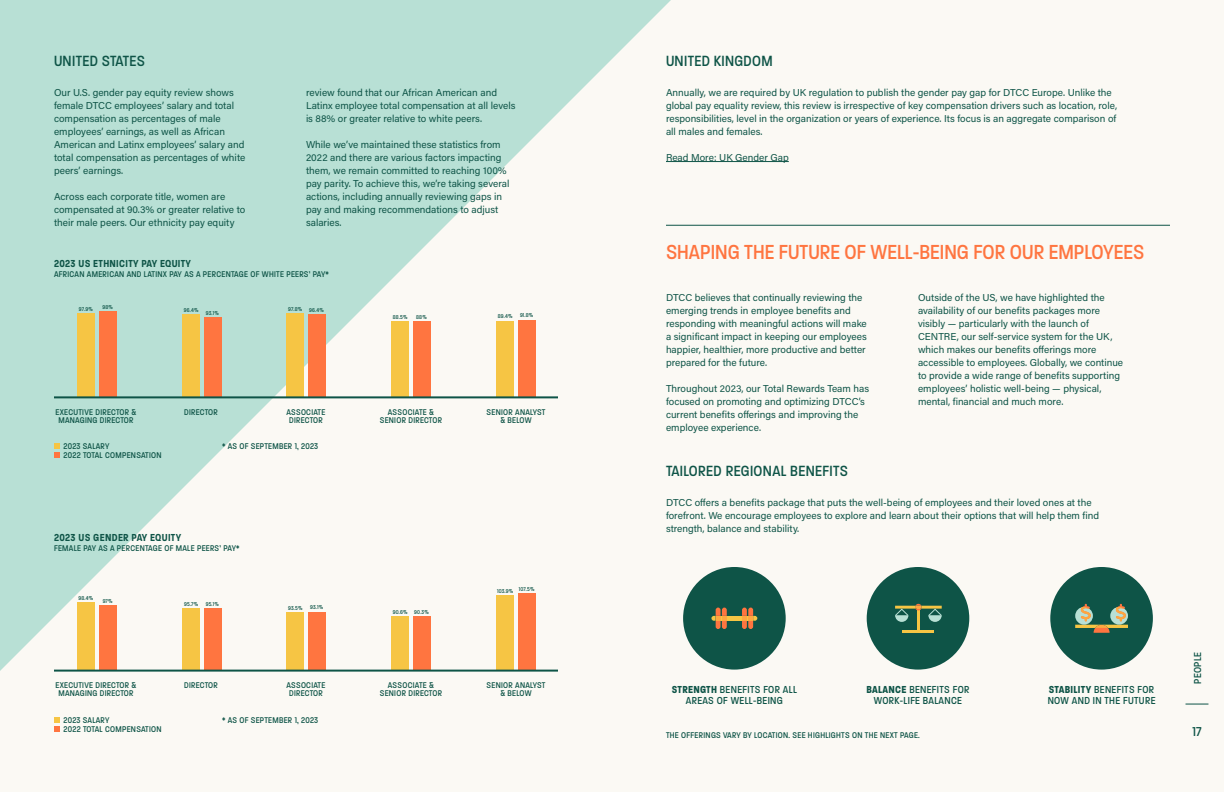
<style>
.page{position:relative;width:1224px;height:792px;background:#fbf9f4}
.page>*{position:absolute;margin:0;border:0;box-sizing:border-box;transform-origin:0 0}
.t1{font:500 22px "Paralucent Condensed";color:#ff7540}
.t2{font:500 16px "Paralucent Condensed";letter-spacing:.02em;color:#0e5447}
.t3{font:500 14px "Paralucent Condensed";color:#0e5447}
.t4{font:500 11px/11px "Paralucent Condensed";letter-spacing:.03em;color:#0e5447;text-align:center}
.t5{font:600 11px "Paralucent Condensed";letter-spacing:.03em;color:#0e5447}
.t6{font:10px/13px "Acumin Pro";color:#0e5447}
.t7{font:500 9px/8px "Paralucent Condensed";letter-spacing:.03em;color:#0e5447;text-align:center}
.t8{font:500 6px "Paralucent Condensed";letter-spacing:.03em;color:#0e5447}
.s1{font-weight:700}
</style>
<div class="page">
<svg style="left:0;top:0;width:671px;height:671px;fill:#b8e0d5"></svg>
<svg style="left:1186px;top:704px;width:22px;height:1px"></svg>
<div style="left:77px;top:313px;width:18px;height:84px;background:#f6c544"></div>
<div style="left:286px;top:313px;width:18px;height:84px;background:#f6c544"></div>
<div style="left:391px;top:321px;width:18px;height:76px;background:#f6c544"></div>
<div style="left:496px;top:321px;width:18px;height:76px;background:#f6c544"></div>
<div style="left:182px;top:314px;width:18px;height:83px;background:#f6c544"></div>
<div style="left:99px;top:312px;width:17px;height:85px;background:#ff7540"></div>
<div style="left:308px;top:314px;width:18px;height:83px;background:#ff7540"></div>
<div style="left:413px;top:321px;width:18px;height:76px;background:#ff7540"></div>
<div style="left:518px;top:320px;width:18px;height:77px;background:#ff7540"></div>
<div style="left:204px;top:317px;width:17px;height:80px;background:#ff7540"></div>
<hr style="left:54px;top:396px;width:504px;height:2px;background:#0e5447">
<div style="left:77px;top:602px;width:18px;height:69px;background:#f6c544"></div>
<div style="left:286px;top:612px;width:18px;height:59px;background:#f6c544"></div>
<div style="left:391px;top:616px;width:18px;height:55px;background:#f6c544"></div>
<div style="left:496px;top:595px;width:18px;height:76px;background:#f6c544"></div>
<div style="left:182px;top:608px;width:18px;height:63px;background:#f6c544"></div>
<div style="left:99px;top:605px;width:17px;height:66px;background:#ff7540"></div>
<div style="left:308px;top:612px;width:18px;height:59px;background:#ff7540"></div>
<div style="left:413px;top:616px;width:18px;height:55px;background:#ff7540"></div>
<div style="left:518px;top:593px;width:18px;height:78px;background:#ff7540"></div>
<div style="left:204px;top:608px;width:17px;height:63px;background:#ff7540"></div>
<hr style="left:54px;top:670px;width:504px;height:2px;background:#0e5447">
<svg style="left:54px;top:443px;width:6px;height:15px"></svg>
<svg style="left:54px;top:717px;width:6px;height:14px"></svg>
<hr style="left:666px;top:161px;width:123px;height:1px;background:#0e5447">
<hr style="left:666px;top:225px;width:504px;height:1px;background:#0e5447">
<div style="left:683px;top:567px;width:103px;height:103px;background:#0e5447;border-radius:50%"></div>
<div style="left:727px;top:616px;width:15px;height:5px;background:#f6c544"></div>
<svg style="left:711px;top:608px;width:16px;height:21px"></svg>
<svg style="left:742px;top:608px;width:15px;height:21px"></svg>
<div style="left:867px;top:567px;width:102px;height:103px;background:#0e5447;border-radius:50%"></div>
<hr style="left:903px;top:630px;width:31px;height:3px;background:#f6c544">
<hr style="left:917px;top:607px;width:3px;height:24px;background:#f6c544">
<svg style="left:895px;top:604px;width:47px;height:18px"></svg>
<div style="left:1050px;top:567px;width:103px;height:103px;background:#0e5447;border-radius:50%"></div>
<svg style="left:1075px;top:604px;width:53px;height:29px"></svg>
<h2 class="t2" style="left:54px;top:52px;width:93px">UNITED STATES</h2>
<p class="t6" style="left:54px;top:85px;width:193px">Our U.S. gender pay equity review shows female DTCC employees’ salary and total compensation as percentages of male employees’ earnings, as well as African American and Latinx employees’ salary and total compensation as percentages of white peers’ earnings.</p>
<p class="t6" style="left:54px;top:189px;width:193px">Across each corporate title, women are compensated at 90.3% or greater relative to their male peers. Our ethnicity pay equity</p>
<p class="t6" style="left:306px;top:85px;width:211px">review found that our African American and<br>Latinx employee total compensation at all levels is 88% or greater relative to white peers.</p>
<p class="t6" style="left:306px;top:137px;width:205px">While we’ve maintained these statistics from 2022 and there are various factors impacting them, we remain committed to reaching 100% pay parity. To achieve this, we’re taking several actions, including annually reviewing gaps in pay and making recommendations to adjust salaries.</p>
<p class="t5" style="left:54px;top:257px;width:139px">2023 US ETHNICITY PAY EQUITY</p>
<p class="t7" style="left:54px;top:271px;width:277px">AFRICAN AMERICAN AND LATINX PAY AS A PERCENTAGE OF WHITE PEERS’ PAY*</p>
<p class="t8" style="left:102px;top:304px;width:12px">98%</p>
<p class="t8" style="left:79px;top:305px;width:15px">97.9%</p>
<p class="t8" style="left:184px;top:306px;width:16px">96.4%</p>
<p class="t8" style="left:288px;top:305px;width:16px">97.8%</p>
<p class="t8" style="left:309px;top:306px;width:16px">96.4%</p>
<p class="t8" style="left:206px;top:309px;width:15px">93.1%</p>
<p class="t8" style="left:416px;top:314px;width:12px">88%</p>
<p class="t8" style="left:520px;top:312px;width:15px">91.8%</p>
<p class="t8" style="left:393px;top:314px;width:16px">88.5%</p>
<p class="t8" style="left:498px;top:313px;width:16px">89.4%</p>
<p class="t7" style="left:56px;top:408px;width:82px">EXECUTIVE DIRECTOR &amp;<br>MANAGING DIRECTOR</p>
<p class="t7" style="left:184px;top:408px;width:35px">DIRECTOR</p>
<p class="t7" style="left:287px;top:408px;width:40px;text-align:left">ASSOCIATE<br>DIRECTOR</p>
<p class="t7" style="left:380px;top:408px;width:64px">ASSOCIATE &amp;<br>SENIOR DIRECTOR</p>
<p class="t7" style="left:487px;top:408px;width:60px">SENIOR ANALYST &amp; BELOW</p>
<p class="t7" style="left:63px;top:442px;width:100px;line-height:9px;text-align:left">2023 SALARY<br>2022 TOTAL COMPENSATION</p>
<p class="t7" style="left:222px;top:442px;width:98px">* AS OF SEPTEMBER 1, 2023</p>
<p class="t5" style="left:54px;top:531px;width:129px">2023 US GENDER PAY EQUITY</p>
<p class="t7" style="left:54px;top:544px;width:187px">FEMALE PAY AS A PERCENTAGE OF MALE PEERS’ PAY*</p>
<p class="t8" style="left:78px;top:595px;width:16px">98.4%</p>
<p class="t8" style="left:103px;top:598px;width:11px">97%</p>
<p class="t8" style="left:184px;top:600px;width:15px">95.7%</p>
<p class="t8" style="left:206px;top:600px;width:15px">95.1%</p>
<p class="t8" style="left:310px;top:604px;width:15px">93.1%</p>
<p class="t8" style="left:288px;top:604px;width:16px">93.5%</p>
<p class="t8" style="left:393px;top:608px;width:16px">90.6%</p>
<p class="t8" style="left:414px;top:609px;width:16px">90.3%</p>
<p class="t8" style="left:519px;top:585px;width:17px">107.5%</p>
<p class="t8" style="left:497px;top:588px;width:18px">103.9%</p>
<p class="t7" style="left:56px;top:681px;width:82px">EXECUTIVE DIRECTOR &amp;<br>MANAGING DIRECTOR</p>
<p class="t7" style="left:184px;top:681px;width:35px">DIRECTOR</p>
<p class="t7" style="left:287px;top:681px;width:40px;text-align:left">ASSOCIATE<br>DIRECTOR</p>
<p class="t7" style="left:380px;top:681px;width:64px">ASSOCIATE &amp;<br>SENIOR DIRECTOR</p>
<p class="t7" style="left:487px;top:681px;width:60px">SENIOR ANALYST &amp; BELOW</p>
<p class="t7" style="left:63px;top:715px;width:100px;line-height:9px;text-align:left">2023 SALARY<br>2022 TOTAL COMPENSATION</p>
<p class="t7" style="left:222px;top:716px;width:98px">* AS OF SEPTEMBER 1, 2023</p>
<h2 class="t2" style="left:666px;top:52px;width:108px">UNITED KINGDOM</h2>
<p class="t6" style="left:666px;top:85px;width:453px">Annually, we are required by UK regulation to publish the gender pay gap for DTCC Europe. Unlike the global pay equality review, this review is irrespective of key compensation drivers such as location, role, responsibilities, level in the organization or years of experience. Its focus is an aggregate comparison of all males and females.</p>
<p class="t6" style="left:666px;top:150px;width:124px">Read More: UK Gender Gap</p>
<h1 class="t1" style="left:666px;top:239px;width:480px">SHAPING THE FUTURE OF WELL-BEING FOR OUR EMPLOYEES</h1>
<p class="t6" style="left:666px;top:290px;width:202px">DTCC believes that continually reviewing the emerging trends in employee benefits and responding with meaningful actions will make a significant impact in keeping our employees happier, healthier, more productive and better prepared for the future.</p>
<p class="t6" style="left:666px;top:381px;width:205px">Throughout 2023, our Total Rewards Team has focused on promoting and optimizing DTCC’s current benefits offerings and improving the employee experience.</p>
<p class="t6" style="left:918px;top:290px;width:207px">Outside of the US, we have highlighted the availability of our benefits packages more visibly — particularly with the launch of CENTRE, our self-service system for the UK, which makes our benefits offerings more accessible to employees. Globally, we continue to provide a wide range of benefits supporting employees’ holistic well-being — physical, mental, financial and much more.</p>
<h2 class="t2" style="left:666px;top:462px;width:184px">TAILORED REGIONAL BENEFITS</h2>
<p class="t6" style="left:666px;top:496px;width:435px">DTCC offers a benefits package that puts the well-being of employees and their loved ones at the forefront. We encourage employees to explore and learn about their options that will help them find strength, balance and stability.</p>
<p class="t4" style="left:672px;top:684px;width:127px"><span class="s1">STRENGTH</span> BENEFITS FOR ALL<br>AREAS OF WELL-BEING</p>
<p class="t4" style="left:866px;top:684px;width:105px"><span class="s1">BALANCE</span> BENEFITS FOR<br>WORK-LIFE BALANCE</p>
<p class="t4" style="left:1048px;top:684px;width:109px;text-align:left"><span class="s1">STABILITY</span> BENEFITS FOR<br>NOW AND IN THE FUTURE</p>
<p class="t7" style="left:666px;top:731px;width:255px">THE OFFERINGS VARY BY LOCATION. SEE HIGHLIGHTS ON THE NEXT PAGE.</p>
<p class="t4" style="left:1192px;top:684px;width:33px;rotate:-90deg">PEOPLE</p>
<h3 class="t3" style="left:1192px;top:723px;width:11px">17</h3>
</div>
